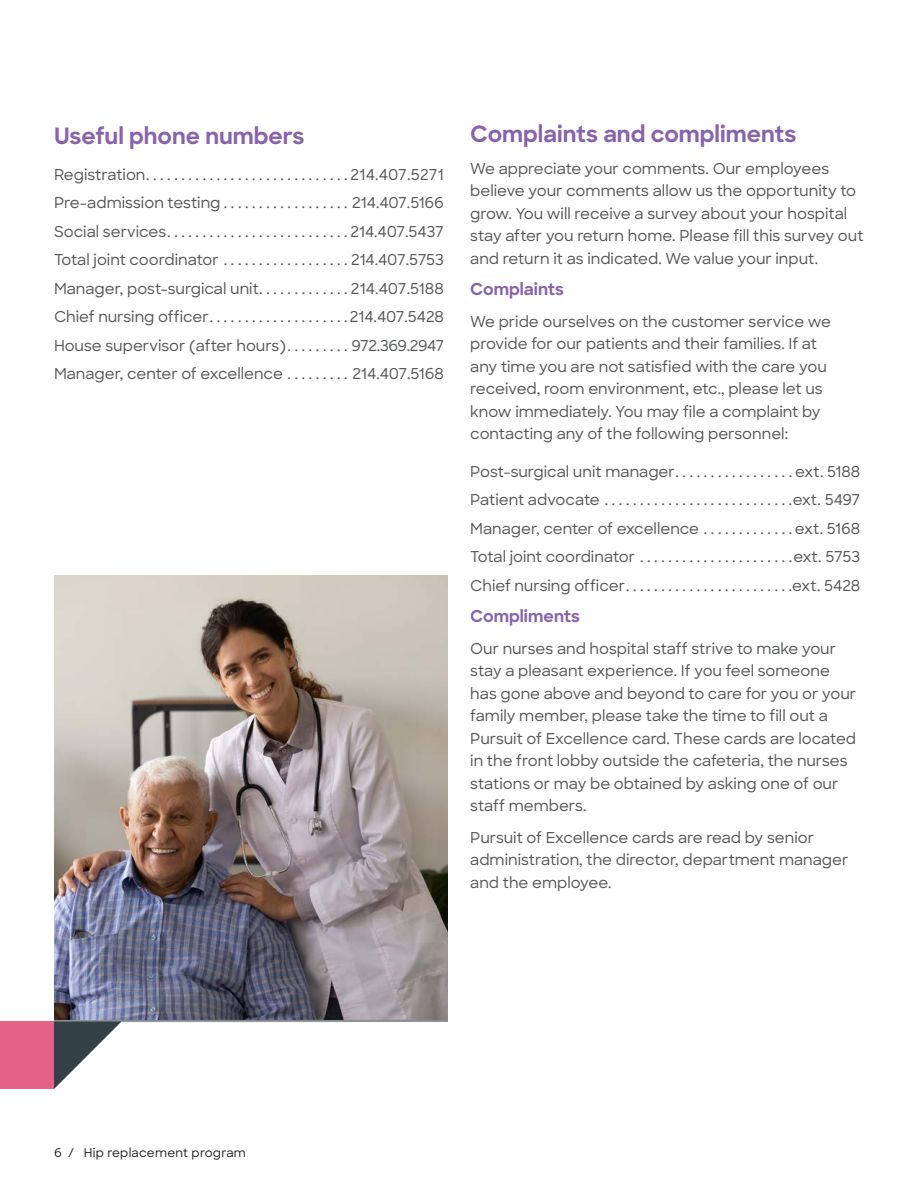
<style>
.page{position:relative;width:918px;height:1188px;background:#fff}
.page>*{position:absolute;margin:0;border:0;box-sizing:border-box;transform-origin:0 0}
.Body_subhead_10_15{font:700 22.5px "Sharp Sans";color:#8862aa}
.Body_subhead_10_15-2{font:700 16.5px "Sharp Sans";color:#8862aa}
.TOC_L2_10_15{font:500 15px/28.5px "Sharp Sans";color:#545557;text-align:justify}
.Body_subhead_10_15-3{font:500 15px/22.5px "Sharp Sans";color:#545557}
.Subhead_15_18{font:500 15px/22.5px "Sharp Sans";color:#545557}
.t1{font:500 12px "Sharp Sans";letter-spacing:.02em;color:#231f20}
</style>
<div class="page">
<img style="left:54px;top:576px;width:394px;height:443px">
<svg style="left:54px;top:1022px;width:67px;height:67px"></svg>
<div style="left:0;top:1022px;width:54px;height:67px;background:#e46285"></div>
<p class="Body_subhead_10_15" style="left:54px;top:119px;width:252px">Useful phone numbers</p>
<p class="TOC_L2_10_15" style="left:54px;top:159px;width:392px">Registration . . . . . . . . . . . . . . . . . . . . . . . . . . . . 214.407.5271<br>Pre-admission testing . . . . . . . . . . . . . . . . . . 214.407.5166<br>Social services . . . . . . . . . . . . . . . . . . . . . . . . . 214.407.5437<br>Total joint coordinator . . . . . . . . . . . . . . . . . 214.407.5753<br>Manager, post-surgical unit . . . . . . . . . . . . 214.407.5188<br>Chief nursing officer . . . . . . . . . . . . . . . . . . . 214.407.5428<br>House supervisor (after hours) . . . . . . . . . 972.369.2947<br>Manager, center of excellence . . . . . . . . . 214.407.5168</p>
<p class="Body_subhead_10_15" style="left:470px;top:118px;width:328px">Complaints and compliments</p>
<p class="Subhead_15_18" style="left:470px;top:157px;width:395px">We appreciate your comments. Our employees believe your comments allow us the opportunity to grow. You will receive a survey about your hospital stay after you return home. Please fill this survey out and return it as indicated. We value your input.</p>
<p class="Body_subhead_10_15-2" style="left:470px;top:277px;width:95px">Complaints</p>
<p class="Body_subhead_10_15-3" style="left:470px;top:310px;width:362px">We pride ourselves on the customer service we provide for our patients and their families. If at any time you are not satisfied with the care you received, room environment, etc., please let us know immediately. You may file a complaint by contacting any of the following personnel:</p>
<p class="TOC_L2_10_15" style="left:470px;top:457px;width:392px">Post-surgical unit manager . . . . . . . . . . . . . . . . ext. 5188<br>Patient advocate . . . . . . . . . . . . . . . . . . . . . . . . . . ext. 5497<br>Manager, center of excellence . . . . . . . . . . . . ext. 5168<br>Total joint coordinator . . . . . . . . . . . . . . . . . . . . . ext. 5753<br>Chief nursing officer . . . . . . . . . . . . . . . . . . . . . . . ext. 5428</p>
<p class="Body_subhead_10_15-2" style="left:470px;top:604px;width:111px">Compliments</p>
<p class="Body_subhead_10_15-3" style="left:470px;top:637px;width:388px">Our nurses and hospital staff strive to make your stay a pleasant experience. If you feel someone has gone above and beyond to care for you or your family member, please take the time to fill out a Pursuit of Excellence card. These cards are located in the front lobby outside the cafeteria, the nurses stations or may be obtained by asking one of our staff members.</p>
<p class="Body_subhead_10_15-3" style="left:470px;top:826px;width:380px">Pursuit of Excellence cards are read by senior administration, the director, department manager and the employee.</p>
<p class="t1" style="left:54px;top:1143px;width:194px">6 / Hip replacement program</p>
</div>
